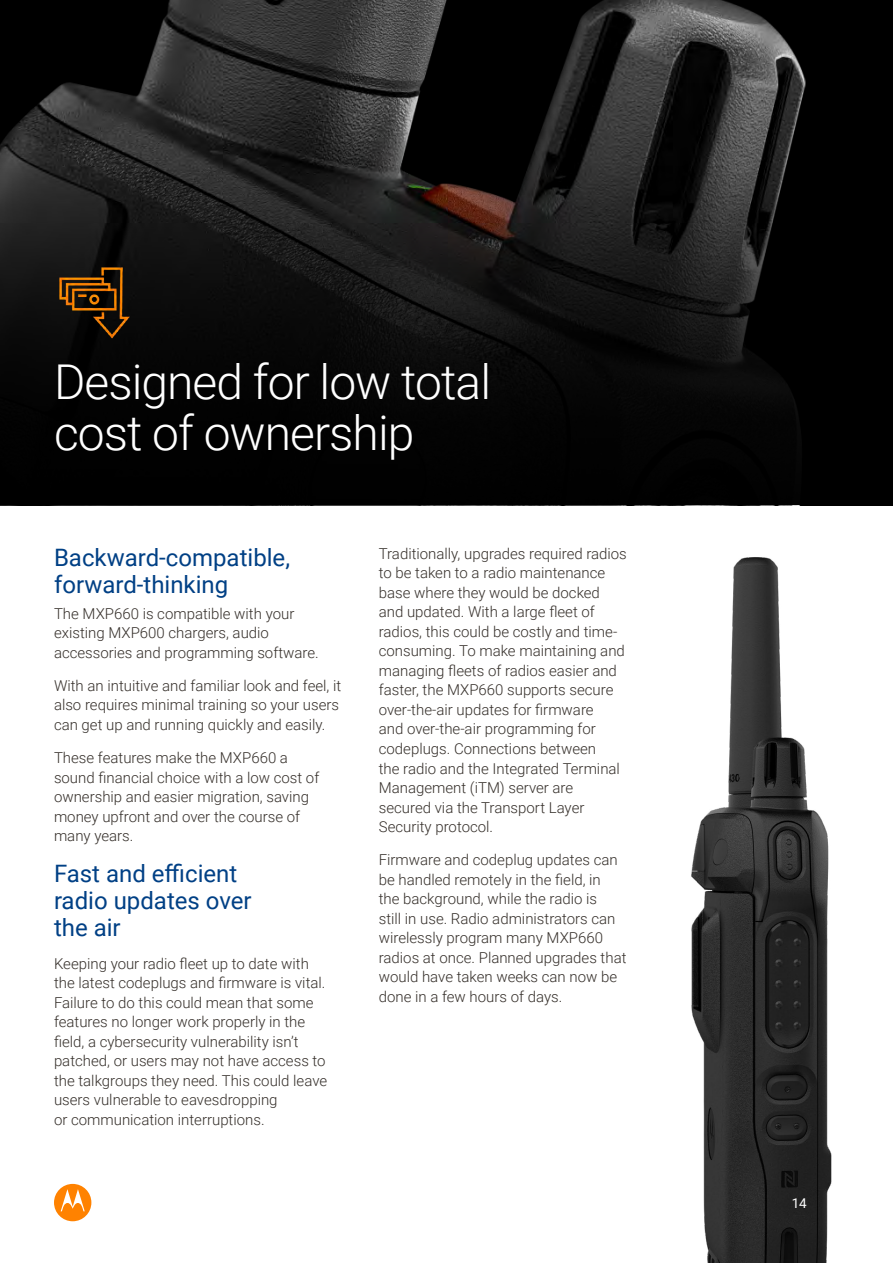
<style>
.page{position:relative;width:893px;height:1263px;background:#fff}
.page>*{position:absolute;margin:0;border:0;box-sizing:border-box;transform-origin:0 0}
.t1{font:300 48px/51px "Roboto";letter-spacing:-.02em;color:#fff}
.t2{font:24px/27px "Roboto";color:#004085}
.t3{font:300 15px/19.5px "Roboto";color:#352f2a}
.t4{font:13.5px "Roboto";color:#fff}
</style>
<div class="page">
<img style="left:0;top:0;width:893px;height:83px">
<svg style="left:0;top:83px;width:893px;height:422px;background:#111"></svg>
<img style="left:54px;top:261px;width:81px;height:83px">
<img style="left:691px;top:405px;width:183px;height:858px">
<svg style="left:54px;top:1184px;width:37px;height:37px"></svg>
<h1 class="t1" style="left:54px;top:355px;width:439px">Designed for low total cost of ownership</h1>
<h2 class="t2" style="left:54px;top:543px;width:238px">Backward-compatible, forward-thinking</h2>
<p class="t3" style="left:54px;top:603px;width:266px">The MXP660 is compatible with your existing MXP600 chargers, audio accessories and programming software.</p>
<p class="t3" style="left:54px;top:675px;width:289px">With an intuitive and familiar look and feel, it also requires minimal training so your users can get up and running quickly and easily.</p>
<p class="t3" style="left:54px;top:747px;width:267px">These features make the MXP660 a sound financial choice with a low cost of ownership and easier migration, saving money upfront and over the course of many years.</p>
<h2 class="t2" style="left:54px;top:858px;width:199px">Fast and efficient radio updates over the air</h2>
<p class="t3" style="left:54px;top:953px;width:275px">Keeping your radio fleet up to date with the latest codeplugs and firmware is vital.<br>Failure to do this could mean that some features no longer work properly in the field, a cybersecurity vulnerability isn’t patched, or users may not have access to the talkgroups they need. This could leave users vulnerable to eavesdropping<br>or communication interruptions.</p>
<p class="t3" style="left:379px;top:543px;width:250px">Traditionally, upgrades required radios to be taken to a radio maintenance base where they would be docked and updated. With a large fleet of radios, this could be costly and time&shy;consuming. To make maintaining and managing fleets of radios easier and faster, the MXP660 supports secure over-the-air updates for firmware<br>and over-the-air programming for codeplugs. Connections between<br>the radio and the Integrated Terminal Management (iTM) server are secured via the Transport Layer Security protocol.</p>
<p class="t3" style="left:379px;top:849px;width:249px">Firmware and codeplug updates can be handled remotely in the field, in<br>the background, while the radio is<br>still in use. Radio administrators can wirelessly program many MXP660 radios at once. Planned upgrades that would have taken weeks can now be done in a few hours of days.</p>
<p class="t4" style="left:792px;top:1194px;width:17px">14</p>
</div>
